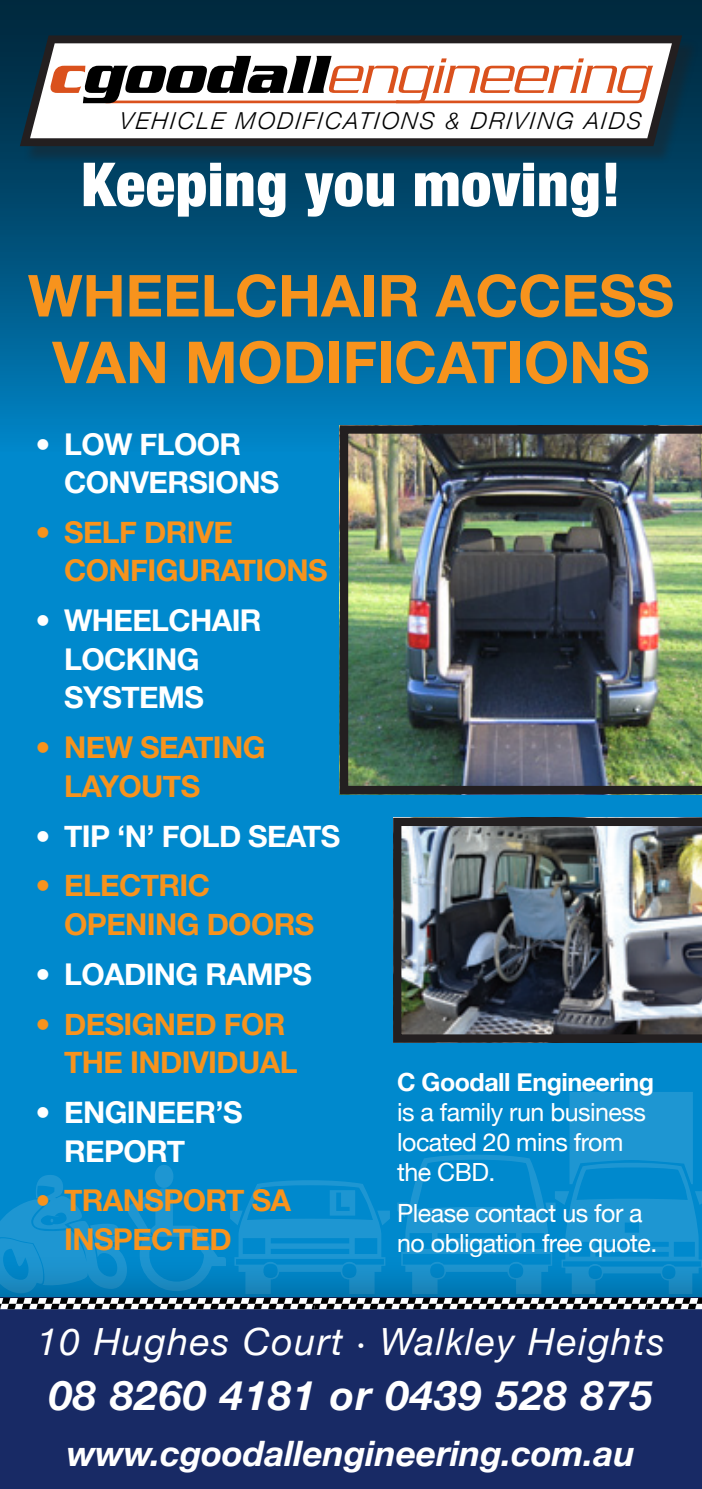
<style>
.page{position:relative;width:702px;height:1489px;background:#fff}
.page>*{position:absolute;margin:0;border:0;box-sizing:border-box;transform-origin:0 0}
.t1{font:900 condensed 60.75px "Helvetica Neue";letter-spacing:.01em;color:#fff}
.t2{font:700 58px "Helvetica Neue";color:#f7931d}
.t3{font:italic 700 40.5px "Helvetica Neue";letter-spacing:.04em;color:#fff}
.t4{font:italic 37.5px "Helvetica Neue";letter-spacing:.04em;color:#fff}
.t5{font:italic 700 35px "Helvetica Neue";color:#fff}
.t6{font:700 30px/38.5px "Helvetica Neue";letter-spacing:-.02em;color:#f7931d}
.t7{font:700 30px/38.5px "Helvetica Neue";letter-spacing:-.02em;color:#fff}
.t8{font:25px/30px "Helvetica Neue";letter-spacing:-.02em;color:#fff}
.t9{font:italic 300 23.25px "Helvetica Neue";letter-spacing:.095em;color:#000}
.s1{font-weight:700}
</style>
<div class="page">
<div style="left:0;top:0;width:702px;height:1445px;background:#0089cd"></div>
<div style="left:0;top:0;width:702px;height:452px;background:linear-gradient(to bottom,#002031,#0080c0)"></div>
<div style="left:0;top:1297px;width:702px;height:191px;background:#182a65"></div>
<svg style="left:0;top:1092px;width:702px;height:217px"></svg>
<div style="left:23px;top:39px;width:676px;height:125px;background:#231f20;opacity:.4"></div>
<svg style="left:20px;top:35px;width:662px;height:111px;background:#b3b5b7"></svg>
<svg style="left:50px;top:56px;width:603px;height:47px;background:#c6aea4"></svg>
<img style="left:393px;top:817px;width:309px;height:225px">
<img style="left:340px;top:425px;width:362px;height:369px">
<p class="t9" style="left:119px;top:107px;width:525px">VEHICLE MODIFICATIONS &amp; DRIVING AIDS</p>
<p class="t1" style="left:81px;top:147px;width:540px">Keeping you moving!</p>
<p class="t2" style="left:28px;top:260px;width:647px">WHEELCHAIR ACCESS</p>
<p class="t2" style="left:52px;top:326px;width:598px">VAN MODIFICATIONS</p>
<p class="t7" style="left:64px;top:424px;width:217px;text-indent:-29px">• LOW FLOOR<br>CONVERSIONS</p>
<p class="t6" style="left:64px;top:512px;width:265px;text-indent:-29px">• SELF DRIVE<br>CONFIGURATIONS</p>
<p class="t7" style="left:64px;top:600px;width:199px;text-indent:-29px">• WHEELCHAIR<br>LOCKING<br>SYSTEMS</p>
<p class="t6" style="left:64px;top:727px;width:203px;text-indent:-29px">• NEW SEATING<br>LAYOUTS</p>
<p class="t7" style="left:35px;top:815px;width:306px">• TIP ‘N’ FOLD SEATS</p>
<p class="t6" style="left:64px;top:865px;width:252px;text-indent:-29px">• ELECTRIC<br>OPENING DOORS</p>
<p class="t7" style="left:35px;top:954px;width:278px">• LOADING RAMPS</p>
<p class="t6" style="left:64px;top:1004px;width:235px;text-indent:-29px">• DESIGNED FOR<br>THE INDIVIDUAL</p>
<p class="t7" style="left:64px;top:1092px;width:180px;text-indent:-29px">• ENGINEER’S<br>REPORT</p>
<p class="t6" style="left:64px;top:1180px;width:228px;text-indent:-29px">• TRANSPORT SA<br>INSPECTED</p>
<p class="t8" style="left:397px;top:1066px;width:259px"><span class="s1">C Goodall Engineering </span>is a family run business located 20 mins from the CBD.</p>
<p class="t8" style="left:397px;top:1197px;width:262px">Please contact us for a no obligation free quote.</p>
<p class="t4" style="left:37px;top:1318px;width:629px">10 Hughes Court · Walkley Heights</p>
<p class="t3" style="left:49px;top:1369px;width:604px">08 8260 4181 or 0439 528 875</p>
<p class="t5" style="left:67px;top:1431px;width:569px">www.cgoodallengineering.com.au</p>
</div>
